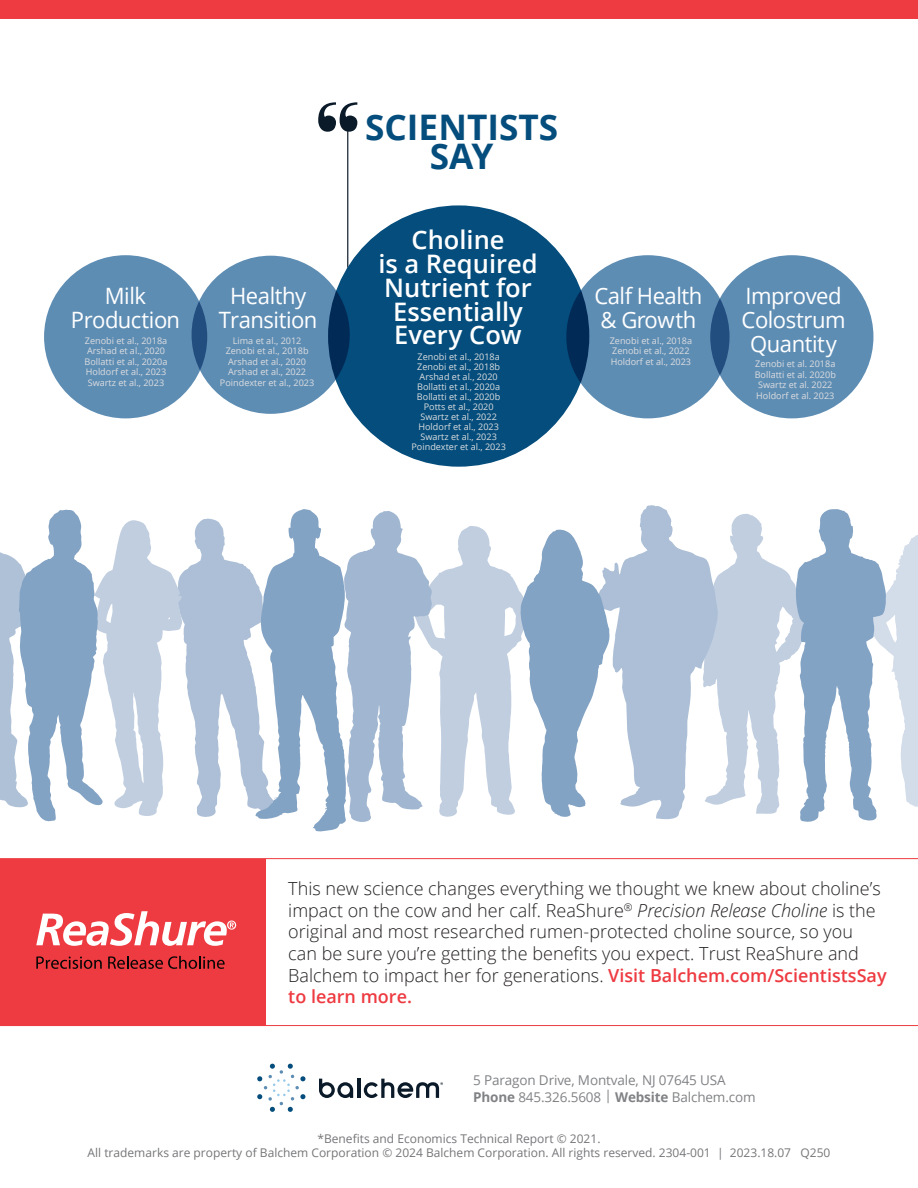
<style>
.page{position:relative;width:918px;height:1188px;background:#fff}
.page>*{position:absolute;margin:0;border:0;box-sizing:border-box;transform-origin:0 0}
.t1{font:148.35px "Modern";color:#0a1a29}
.t2{font:700 35.25px/29px "Open Sans";color:#044d7c;text-align:center}
.t3{font:600 25.5px/24px "Open Sans";color:#fff;text-align:center}
.t4{font:22.5px/24px "Open Sans";letter-spacing:-.02em;color:#fff;text-align:center}
.t5{font:300 18px/21.6px "Open Sans";color:#231f20}
.t6{font:13.5px "Open Sans";letter-spacing:-.01em;color:#808285}
.t7{font:12px "Open Sans";color:#757679}
.t8{font:9.15px/10.5px "Open Sans";color:#dcdddf;text-align:center}
.s1{font-style:italic}
.s2{font-weight:600;color:#ee3a41}
.s3{font-weight:700}
</style>
<div class="page">
<div style="left:328px;top:205px;width:261px;height:262px;background:#044d7c;border-radius:50%"></div>
<div style="left:566px;top:255px;width:164px;height:163px;background:#5e8db4;border-radius:50%"></div>
<div style="left:710px;top:255px;width:163px;height:163px;background:#5e8db4;border-radius:50%"></div>
<div style="left:44px;top:255px;width:163px;height:163px;background:#5e8db4;border-radius:50%"></div>
<div style="left:192px;top:256px;width:158px;height:158px;background:#5e8db4;border-radius:50%"></div>
<svg style="left:347px;top:125px;width:1px;height:143px"></svg>
<svg style="left:0;top:505px;width:918px;height:327px"></svg>
<svg style="left:257px;top:1064px;width:48px;height:48px"></svg>
<svg style="left:319px;top:1079px;width:34px;height:19px"></svg>
<hr style="left:357px;top:1079px;width:3px;height:19px;background:#0a1a29">
<svg style="left:364px;top:1079px;width:79px;height:19px"></svg>
<div style="left:0;top:0;width:918px;height:18px;background:#ee3a41"></div>
<div style="left:0;top:859px;width:266px;height:167px;background:#ee3a41"></div>
<svg style="left:36px;top:956px;width:66px;height:13px"></svg>
<svg style="left:108px;top:956px;width:117px;height:13px"></svg>
<svg style="left:36px;top:911px;width:200px;height:35px"></svg>
<hr style="left:0;top:1025px;width:918px;height:1px;background:#ee3a41">
<hr style="left:0;top:858px;width:918px;height:1px;background:#ee3a41">
<p class="t4" style="left:71px;top:283px;width:111px">Milk<br>Production</p>
<p class="t8" style="left:85px;top:335px;width:84px">Zenobi et al., 2018a<br>Arshad et al., 2020<br>Bollatti et al., 2020a<br>Holdorf et al., 2023<br>Swartz et al., 2023</p>
<p class="t1" style="left:315px;top:99px;width:46px">“</p>
<p class="t2" style="left:365px;top:112px;width:195px">SCIENTISTS<br>SAY</p>
<p class="t4" style="left:219px;top:283px;width:100px">Healthy<br>Transition</p>
<p class="t8" style="left:220px;top:335px;width:96px">Lima et al., 2012<br>Zenobi et al., 2018b<br>Arshad et al., 2020<br>Arshad et al., 2022<br>Poindexter et al., 2023</p>
<p class="t3" style="left:378px;top:227px;width:161px">Choline<br>is a Required<br>Nutrient for<br>Essentially<br>Every Cow</p>
<p class="t8" style="left:412px;top:351px;width:96px;line-height:10.1px">Zenobi et al., 2018a<br>Zenobi et al., 2018b<br>Arshad et al., 2020<br>Bollatti et al., 2020a<br>Bollatti et al., 2020b<br>Potts et al., 2020<br>Swartz et al., 2022<br>Holdorf et al., 2023<br>Swartz et al., 2023<br>Poindexter et al., 2023</p>
<p class="t4" style="left:594px;top:283px;width:109px;text-align:left">Calf Health &amp; Growth</p>
<p class="t8" style="left:610px;top:335px;width:84px;text-align:left">Zenobi et al., 2018a<br>Zenobi et al., 2022<br>Holdorf et al., 2023</p>
<p class="t4" style="left:742px;top:283px;width:106px">Improved<br>Colostrum<br>Quantity</p>
<p class="t8" style="left:755px;top:358px;width:83px">Zenobi et al. 2018a<br>Bollatti et al. 2020b<br>Swartz et al. 2022<br>Holdorf et al. 2023</p>
<p class="t5" style="left:288px;top:877px;width:600px">This new science changes everything we thought we knew about choline’s impact on the cow and her calf. ReaShure<sup>®</sup> <span class="s1">Precision Release Choline</span> is the original and most researched rumen-protected choline source, so you<br>can be sure you’re getting the benefits you expect. Trust ReaShure and Balchem to impact her for generations. <span class="s2">Visit Balchem.com/ScientistsSay to learn more.</span></p>
<p class="t6" style="left:473px;top:1071px;width:254px">5 Paragon Drive, Montvale, NJ 07645 USA</p>
<p class="t6" style="left:473px;top:1087px;width:284px"><span class="s3">Phone</span> 845.326.5608 | <span class="s3">Website</span> Balchem.com</p>
<p class="t7" style="left:317px;top:1130px;width:285px">*Benefits and Economics Technical Report © 2021.</p>
<p class="t7" style="left:88px;top:1145px;width:744px">All trademarks are property of Balchem Corporation © 2024 Balchem Corporation. All rights reserved. 2304-001 | 2023.18.07 Q250</p>
</div>
